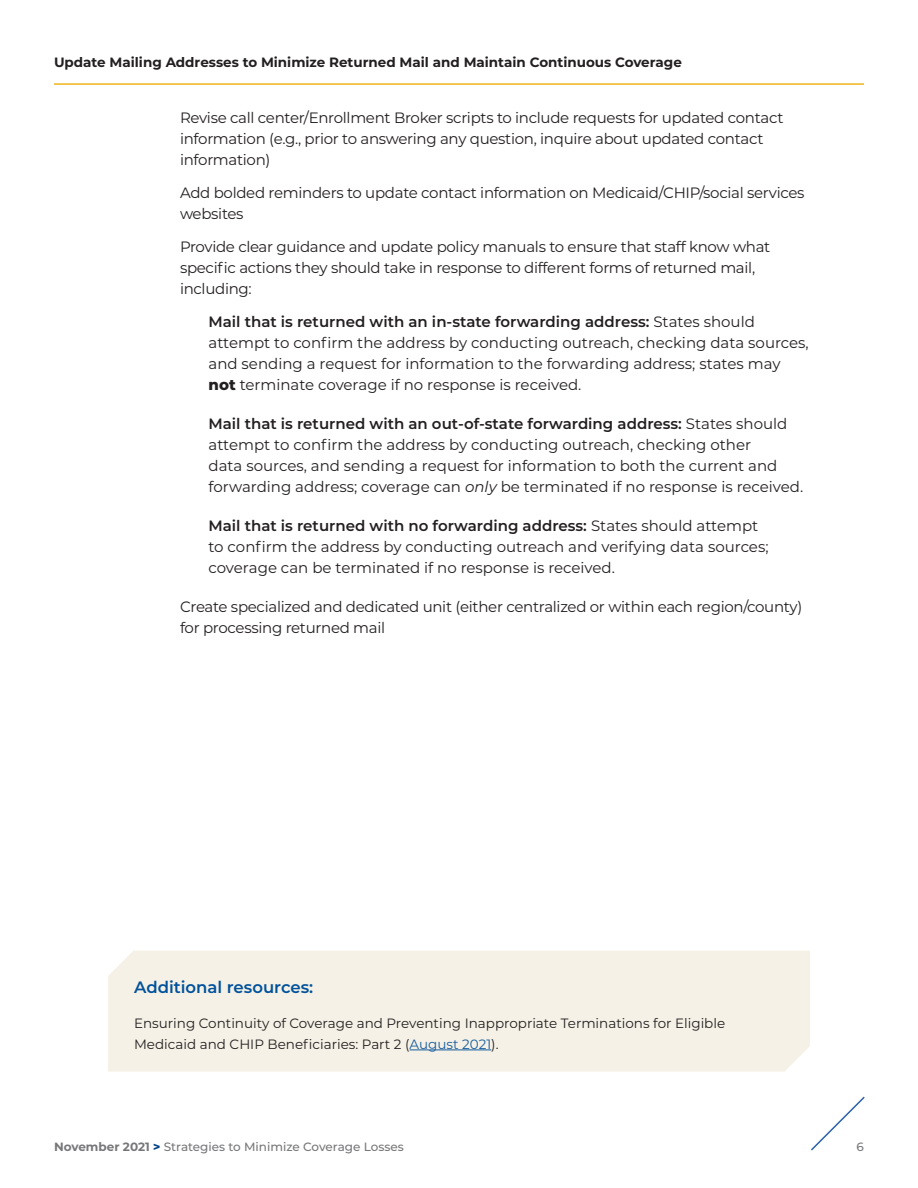
<style>
.page{position:relative;width:918px;height:1188px;background:#fff}
.page>*{position:absolute;margin:0;border:0;box-sizing:border-box;transform-origin:0 0}
.t1{font:600 16.5px "Montserrat";color:#01529b}
.t2{font:15px/21px "Montserrat";color:#231f20}
.t3{font:15px/21px "Montserrat";letter-spacing:-.02em;color:#231f20}
.t4{font:13.5px/21px "Montserrat";color:#231f20}
.t5{font:700 13.5px "Montserrat";color:#231f20}
.t6{font:500 12px "Montserrat";color:#767779}
.s1{font-weight:600}
.s2{font-weight:800}
.s3{font-style:italic}
.s4{color:#175d9e}
.s5{font-weight:700}
.s6{font-weight:800;color:#014086}
</style>
<div class="page">
<hr style="left:54px;top:83px;width:810px;height:2px;background:#f0b51c">
<svg style="left:811px;top:1096px;width:54px;height:55px"></svg>
<div style="left:108px;top:951px;width:702px;height:121px;background:#f5f1e6"></div>
<hr style="left:410px;top:1050px;width:81px;height:1px;background:#175d9e">
<p class="t5" style="left:54px;top:53px;width:629px">Update Mailing Addresses to Minimize Returned Mail and Maintain Continuous Coverage</p>
<p class="t3" style="left:180px;top:106px;width:605px">Revise call center/Enrollment Broker scripts to include requests for updated contact information (e.g., prior to answering any question, inquire about updated contact information)</p>
<p class="t3" style="left:180px;top:181px;width:626px">Add bolded reminders to update contact information on Medicaid/CHIP/social services websites</p>
<p class="t3" style="left:180px;top:235px;width:592px">Provide clear guidance and update policy manuals to ensure that staff know what specific actions they should take in response to different forms of returned mail, including:</p>
<p class="t2" style="left:208px;top:310px;width:602px"><span class="s1">Mail that is returned with an in-state forwarding address:</span> States should attempt to confirm the address by conducting outreach, checking data sources, and sending a request for information to the forwarding address; states may <span class="s2">not</span> terminate coverage if no response is received.</p>
<p class="t2" style="left:208px;top:412px;width:596px"><span class="s1">Mail that is returned with an out-of-state forwarding address:</span> States should attempt to confirm the address by conducting outreach, checking other<br>data sources, and sending a request for information to both the current and forwarding address; coverage can <span class="s3">only</span> be terminated if no response is received.</p>
<p class="t2" style="left:208px;top:514px;width:562px"><span class="s1">Mail that is returned with no forwarding address:</span> States should attempt to confirm the address by conducting outreach and verifying data sources; coverage can be terminated if no response is received.</p>
<p class="t3" style="left:180px;top:595px;width:624px">Create specialized and dedicated unit (either centralized or within each region/county) for processing returned mail</p>
<h3 class="t1" style="left:134px;top:976px;width:181px">Additional resources:</h3>
<p class="t4" style="left:134px;top:1012px;width:593px">Ensuring Continuity of Coverage and Preventing Inappropriate Terminations for Eligible<br>Medicaid and CHIP Beneficiaries: Part 2 (<span class="s4">August 2021</span>).</p>
<p class="t6" style="left:54px;top:1138px;width:351px"><span class="s5">November 2021</span> <span class="s6">&gt;</span> Strategies to Minimize Coverage Losses</p>
<p class="t6" style="left:857px;top:1138px;width:9px">6</p>
</div>
